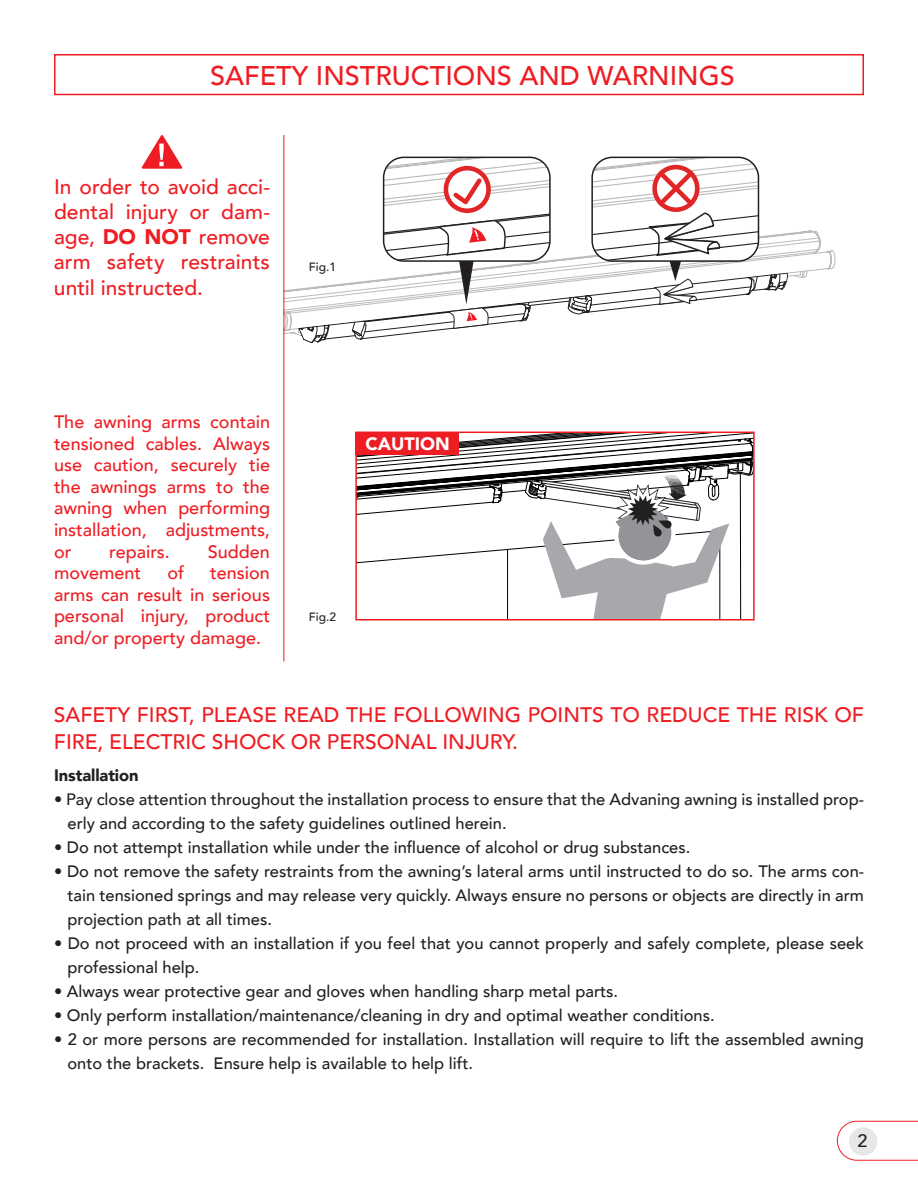
<style>
.page{position:relative;width:918px;height:1188px;background:#fff}
.page>*{position:absolute;margin:0;border:0;box-sizing:border-box;transform-origin:0 0}
.t1{font:500 27px "Avenir";color:#ee1d23}
.t2{font:500 21px/25.2px "Avenir";color:#ee1d23;text-align:justify}
.t3{font:500 18px/21.6px "Avenir";color:#ee1d23;text-align:justify}
.t4{font:900 18px "Avenir";color:#fff}
.t5{font:500 18px "Avenir";color:#231f20}
.t6{font:500 16.5px/24px "Avenir";color:#231f20}
.t7{font:900 16.5px "Avenir";letter-spacing:-.005em;color:#231f20}
.t8{font:500 12px "Avenir";color:#231f20}
.s1{font-weight:900}
</style>
<div class="page">
<svg style="left:837px;top:1120px;width:81px;height:41px"></svg>
<div style="left:849px;top:1127px;width:28px;height:29px;background:#e6e7e9;border-radius:50%"></div>
<svg style="left:358px;top:435px;width:394px;height:183px"></svg>
<div style="left:355px;top:432px;width:400px;height:189px;border:2px solid #ee1d23"></div>
<div style="left:54px;top:54px;width:810px;height:41px;border:2px solid #ee1d23"></div>
<div style="left:355px;top:432px;width:104px;height:23px;background:#ee1d23"></div>
<svg style="left:285px;top:157px;width:551px;height:186px"></svg>
<div style="left:383px;top:157px;width:168px;height:105px;border:2px solid #231f20;border-radius:20px"></div>
<svg style="left:141px;top:135px;width:42px;height:34px"></svg>
<hr style="left:284px;top:135px;width:1px;height:527px;background:#ee1d23">
<h1 class="t1" style="left:210px;top:52px;width:526px">SAFETY INSTRUCTIONS AND WARNINGS</h1>
<p class="t2" style="left:54px;top:173px;width:218px">In order to avoid acci&shy;dental injury or dam&shy;age, <span class="s1">DO NOT</span> remove arm safety restraints until instructed.</p>
<p class="t8" style="left:309px;top:256px;width:29px">Fig.1</p>
<p class="t3" style="left:54px;top:410px;width:218px">The awning arms contain tensioned cables. Always use caution, securely tie the awnings arms to the awning when performing installation, adjustments, or</p>
<p class="t3" style="left:109px;top:540px;width:62px">repairs.</p>
<p class="t3" style="left:208px;top:540px;width:64px">Sudden</p>
<p class="t3" style="left:54px;top:561px;width:89px">movement</p>
<p class="t3" style="left:167px;top:561px;width:18px">of</p>
<p class="t3" style="left:54px;top:561px;width:217px;text-indent:156px">tension arms can result in serious personal injury, product and/or property damage.</p>
<p class="t4" style="left:366px;top:428px;width:86px">CAUTION</p>
<p class="t8" style="left:309px;top:606px;width:29px">Fig.2</p>
<p class="t2" style="left:54px;top:700px;width:812px;line-height:27px">SAFETY FIRST, PLEASE READ THE FOLLOWING POINTS TO REDUCE THE RISK OF<br>FIRE, ELECTRIC SHOCK OR PERSONAL INJURY.</p>
<p class="t7" style="left:54px;top:761px;width:86px">Installation</p>
<p class="t6" style="left:67px;top:786px;width:798px;text-indent:-13px">• Pay close attention throughout the installation process to ensure that the Advaning awning is installed prop&shy;erly and according to the safety guidelines outlined herein.</p>
<p class="t6" style="left:54px;top:834px;width:638px">• Do not attempt installation while under the influence of alcohol or drug substances.</p>
<p class="t6" style="left:67px;top:858px;width:798px;text-align:justify;text-indent:-13px">• Do not remove the safety restraints from the awning’s lateral arms until instructed to do so. The arms con&shy;tain tensioned springs and may release very quickly. Always ensure no persons or objects are directly in arm projection path at all times.</p>
<p class="t6" style="left:67px;top:931px;width:798px;text-indent:-13px">• Do not proceed with an installation if you feel that you cannot properly and safely complete, please seek professional help.</p>
<p class="t6" style="left:54px;top:979px;width:566px">• Always wear protective gear and gloves when handling sharp metal parts.</p>
<p class="t6" style="left:54px;top:1003px;width:662px">• Only perform installation/maintenance/cleaning in dry and optimal weather conditions.</p>
<p class="t6" style="left:67px;top:1027px;width:798px;text-indent:-13px">• 2 or more persons are recommended for installation. Installation will require to lift the assembled awning onto the brackets. Ensure help is available to help lift.</p>
<p class="t5" style="left:858px;top:1126px;width:12px">2</p>
</div>
